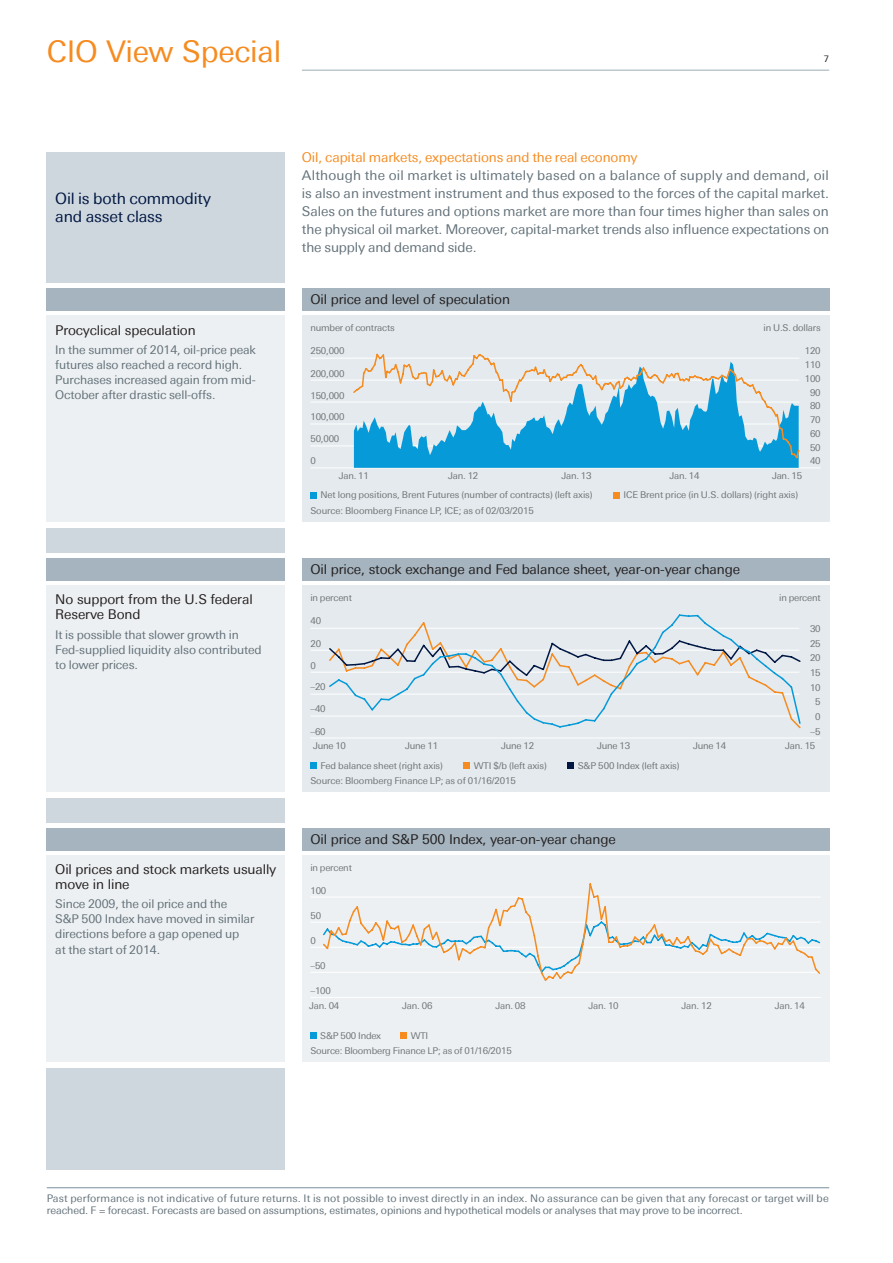
<style>
.page{position:relative;width:893px;height:1263px;background:#fff}
.page>*{position:absolute;margin:0;border:0;box-sizing:border-box;transform-origin:0 0}
.t1{font:30px "Univers Deutsche Bank";letter-spacing:-.01em;color:#f68b1f}
.t2{font:15.75px/18px "Univers Deutsche Bank";letter-spacing:-.01em;color:#001643}
.t3{font:13.5px/18px "Univers Deutsche Bank";letter-spacing:-.01em;color:#627179;text-align:justify}
.t4{font:13.5px/15px "Univers Deutsche Bank";letter-spacing:-.01em;color:#231f20}
.t5{font:13.5px "Univers Deutsche Bank";letter-spacing:-.01em;color:#f68b1f}
.t6{font:12px/15px "Univers Deutsche Bank";letter-spacing:-.01em;color:#627179}
.t7{font:10.5px/12px "Univers Deutsche Bank";letter-spacing:-.005em;color:#627179}
.t8{font:9.3px/13.8px "Univers Deutsche Bank";letter-spacing:-.02em;color:#6f7476}
.t9{font:9px "Univers Deutsche Bank";color:#231f20}
</style>
<div class="page">
<hr style="left:302px;top:70px;width:527px;height:1px;background:#9babb6">
<div style="left:47px;top:152px;width:238px;height:1018px;background:#ced7dd"></div>
<hr style="left:47px;top:1187px;width:782px;height:1px;background:#798f9c">
<div style="left:39px;top:283px;width:252px;height:244px;background:#fff"></div>
<div style="left:47px;top:316px;width:238px;height:206px;background:#edf0f2"></div>
<div style="left:47px;top:288px;width:238px;height:22px;background:#a5b4be"></div>
<div style="left:39px;top:553px;width:252px;height:244px;background:#fff"></div>
<div style="left:47px;top:586px;width:238px;height:206px;background:#edf0f2"></div>
<div style="left:47px;top:558px;width:238px;height:22px;background:#a5b4be"></div>
<div style="left:302px;top:558px;width:527px;height:22px;background:#a5b4be"></div>
<div style="left:302px;top:586px;width:527px;height:206px;background:#e4eaed"></div>
<svg style="left:310px;top:762px;width:6px;height:6px"></svg>
<svg style="left:464px;top:762px;width:6px;height:6px"></svg>
<svg style="left:568px;top:762px;width:6px;height:6px"></svg>
<hr style="left:310px;top:628px;width:489px;height:1px;background:#fff">
<hr style="left:310px;top:650px;width:489px;height:1px;background:#fff">
<hr style="left:310px;top:672px;width:489px;height:1px;background:#fff">
<hr style="left:310px;top:694px;width:489px;height:1px;background:#fff">
<hr style="left:310px;top:716px;width:489px;height:1px;background:#fff">
<hr style="left:310px;top:738px;width:511px;height:1px;background:#fff">
<svg style="left:328px;top:614px;width:473px;height:115px"></svg>
<div style="left:302px;top:856px;width:527px;height:206px;background:#edf0f2"></div>
<div style="left:302px;top:828px;width:527px;height:22px;background:#a5b4be"></div>
<svg style="left:310px;top:1032px;width:6px;height:6px"></svg>
<svg style="left:401px;top:1032px;width:6px;height:6px"></svg>
<hr style="left:310px;top:897px;width:511px;height:1px;background:#fff">
<hr style="left:310px;top:922px;width:511px;height:1px;background:#fff">
<hr style="left:310px;top:947px;width:511px;height:1px;background:#fff">
<hr style="left:310px;top:972px;width:511px;height:1px;background:#fff">
<hr style="left:310px;top:997px;width:511px;height:1px;background:#fff">
<svg style="left:323px;top:883px;width:498px;height:98px"></svg>
<div style="left:39px;top:823px;width:252px;height:244px;background:#fff"></div>
<div style="left:47px;top:856px;width:238px;height:206px;background:#edf0f2"></div>
<div style="left:47px;top:828px;width:238px;height:22px;background:#a5b4be"></div>
<div style="left:302px;top:288px;width:527px;height:22px;background:#a5b4be"></div>
<div style="left:302px;top:316px;width:527px;height:206px;background:#e4eaed"></div>
<svg style="left:310px;top:492px;width:6px;height:6px"></svg>
<svg style="left:613px;top:492px;width:6px;height:6px"></svg>
<hr style="left:310px;top:358px;width:489px;height:1px;background:#fff">
<hr style="left:310px;top:380px;width:489px;height:1px;background:#fff">
<hr style="left:310px;top:402px;width:489px;height:1px;background:#fff">
<hr style="left:310px;top:424px;width:489px;height:1px;background:#fff">
<hr style="left:310px;top:446px;width:470px;height:1px;background:#fff">
<hr style="left:310px;top:467px;width:511px;height:1px;background:#fff">
<svg style="left:354px;top:460px;width:445px;height:8px;background:#0b9bd9"></svg>
<svg style="left:352px;top:353px;width:448px;height:107px"></svg>
<h1 class="t1" style="left:47px;top:35px;width:236px">CIO View Special</h1>
<p class="t9" style="left:824px;top:54px;width:7px">7</p>
<h2 class="t2" style="left:55px;top:189px;width:157px">Oil is both commodity and asset class</h2>
<h3 class="t4" style="left:55px;top:323px;width:142px">Procyclical speculation</h3>
<p class="t6" style="left:55px;top:342px;width:202px">In the summer of 2014, oil-price peak futures also reached a record high.<br>Purchases increased again from mid-October after drastic sell-offs.</p>
<h3 class="t4" style="left:55px;top:592px;width:199px">No support from the U.S federal<br>Reserve Bond</h3>
<p class="t6" style="left:55px;top:627px;width:208px">It is possible that slower growth in<br>Fed-supplied liquidity also contributed to lower prices.</p>
<h3 class="t4" style="left:55px;top:862px;width:223px">Oil prices and stock markets usually move in line</h3>
<p class="t6" style="left:55px;top:897px;width:201px">Since 2009, the oil price and the<br>S&amp;P 500 Index have moved in similar directions before a gap opened up<br>at the start of 2014.</p>
<h3 class="t5" style="left:302px;top:149px;width:337px">Oil, capital markets, expectations and the real economy</h3>
<p class="t3" style="left:302px;top:166px;width:529px">Although the oil market is ultimately based on a balance of supply and demand, oil is also an investment instrument and thus exposed to the forces of the capital market.<br>Sales on the futures and options market are more than four times higher than sales on the physical oil market. Moreover, capital-market trends also influence expectations on the supply and demand side.</p>
<h3 class="t4" style="left:310px;top:292px;width:201px">Oil price and level of speculation</h3>
<p class="t8" style="left:310px;top:321px;width:86px">number of contracts</p>
<p class="t8" style="left:764px;top:321px;width:59px">in U.S. dollars</p>
<p class="t8" style="left:310px;top:344px;width:36px">250,000</p>
<p class="t8" style="left:805px;top:344px;width:17px;text-align:justify">120<br>110<br>100</p>
<p class="t8" style="left:810px;top:413px;width:12px">70</p>
<p class="t8" style="left:310px;top:366px;width:36px">200,000</p>
<p class="t8" style="left:810px;top:385px;width:12px">90</p>
<p class="t8" style="left:810px;top:427px;width:12px;text-align:justify">60<br>50<br>40</p>
<p class="t8" style="left:310px;top:388px;width:36px">150,000</p>
<p class="t8" style="left:810px;top:399px;width:12px">80</p>
<p class="t8" style="left:310px;top:410px;width:36px">100,000</p>
<p class="t8" style="left:310px;top:432px;width:30px">50,000</p>
<p class="t8" style="left:310px;top:454px;width:7px">0</p>
<p class="t8" style="left:339px;top:469px;width:32px">Jan. 11</p>
<p class="t8" style="left:448px;top:469px;width:32px">Jan. 12</p>
<p class="t8" style="left:561px;top:469px;width:32px">Jan. 13</p>
<p class="t8" style="left:669px;top:469px;width:32px">Jan. 14</p>
<p class="t8" style="left:772px;top:469px;width:32px">Jan. 15</p>
<p class="t8" style="left:321px;top:488px;width:274px">Net long positions, Brent Futures (number of contracts) (left axis)</p>
<p class="t8" style="left:623px;top:488px;width:176px">ICE Brent price (in U.S. dollars) (right axis)</p>
<p class="t8" style="left:310px;top:503px;width:225px">Source: Bloomberg Finance LP, ICE; as of 02/03/2015</p>
<h3 class="t4" style="left:310px;top:562px;width:431px">Oil price, stock exchange and Fed balance sheet, year-on-year change</h3>
<p class="t8" style="left:310px;top:591px;width:43px">in percent</p>
<p class="t8" style="left:779px;top:591px;width:43px">in percent</p>
<p class="t8" style="left:310px;top:614px;width:12px">40</p>
<p class="t8" style="left:810px;top:621px;width:12px;line-height:14.7px">30<br>25</p>
<p class="t8" style="left:810px;top:680px;width:12px">10</p>
<p class="t8" style="left:310px;top:636px;width:12px">20</p>
<p class="t8" style="left:810px;top:651px;width:12px">20</p>
<p class="t8" style="left:811px;top:695px;width:12px;line-height:14.7px;text-align:center">5<br>0 –5</p>
<p class="t8" style="left:310px;top:658px;width:7px">0</p>
<p class="t8" style="left:810px;top:666px;width:12px">15</p>
<p class="t8" style="left:310px;top:680px;width:17px">–20</p>
<p class="t8" style="left:310px;top:702px;width:17px">–40</p>
<p class="t8" style="left:310px;top:724px;width:37px;line-height:14.5px">–60<br>June 10</p>
<p class="t8" style="left:321px;top:758px;width:124px">Fed balance sheet (right axis)</p>
<p class="t8" style="left:474px;top:758px;width:75px">WTI $/b (left axis)</p>
<p class="t8" style="left:578px;top:758px;width:103px">S&amp;P 500 Index (left axis)</p>
<p class="t8" style="left:310px;top:773px;width:207px">Source: Bloomberg Finance LP; as of 01/16/2015</p>
<p class="t8" style="left:405px;top:739px;width:35px">June 11</p>
<p class="t8" style="left:501px;top:739px;width:35px">June 12</p>
<p class="t8" style="left:597px;top:739px;width:35px">June 13</p>
<p class="t8" style="left:693px;top:739px;width:35px">June 14</p>
<p class="t8" style="left:785px;top:739px;width:32px">Jan. 15</p>
<h3 class="t4" style="left:310px;top:832px;width:307px">Oil price and S&amp;P 500 Index, year-on-year change</h3>
<p class="t8" style="left:310px;top:861px;width:43px">in percent</p>
<p class="t8" style="left:310px;top:909px;width:12px">50</p>
<p class="t8" style="left:310px;top:883px;width:17px">100</p>
<p class="t8" style="left:310px;top:934px;width:7px">0</p>
<p class="t8" style="left:310px;top:959px;width:17px">–50</p>
<p class="t8" style="left:309px;top:984px;width:32px;line-height:14.4px">–100<br>Jan. 04</p>
<p class="t8" style="left:402px;top:998px;width:32px">Jan. 06</p>
<p class="t8" style="left:495px;top:998px;width:32px">Jan. 08</p>
<p class="t8" style="left:320px;top:1028px;width:62px">S&amp;P 500 Index</p>
<p class="t8" style="left:310px;top:1028px;width:203px;line-height:15.1px;text-indent:100px">WTI<br>Source: Bloomberg Finance LP; as of 01/16/2015</p>
<p class="t8" style="left:588px;top:998px;width:32px">Jan. 10</p>
<p class="t8" style="left:682px;top:998px;width:32px">Jan. 12</p>
<p class="t8" style="left:775px;top:998px;width:32px">Jan. 14</p>
<p class="t7" style="left:47px;top:1193px;width:783px">Past performance is not indicative of future returns. It is not possible to invest directly in an index. No assurance can be given that any forecast or target will be reached. F = forecast. Forecasts are based on assumptions, estimates, opinions and hypothetical models or analyses that may prove to be incorrect.</p>
</div>
